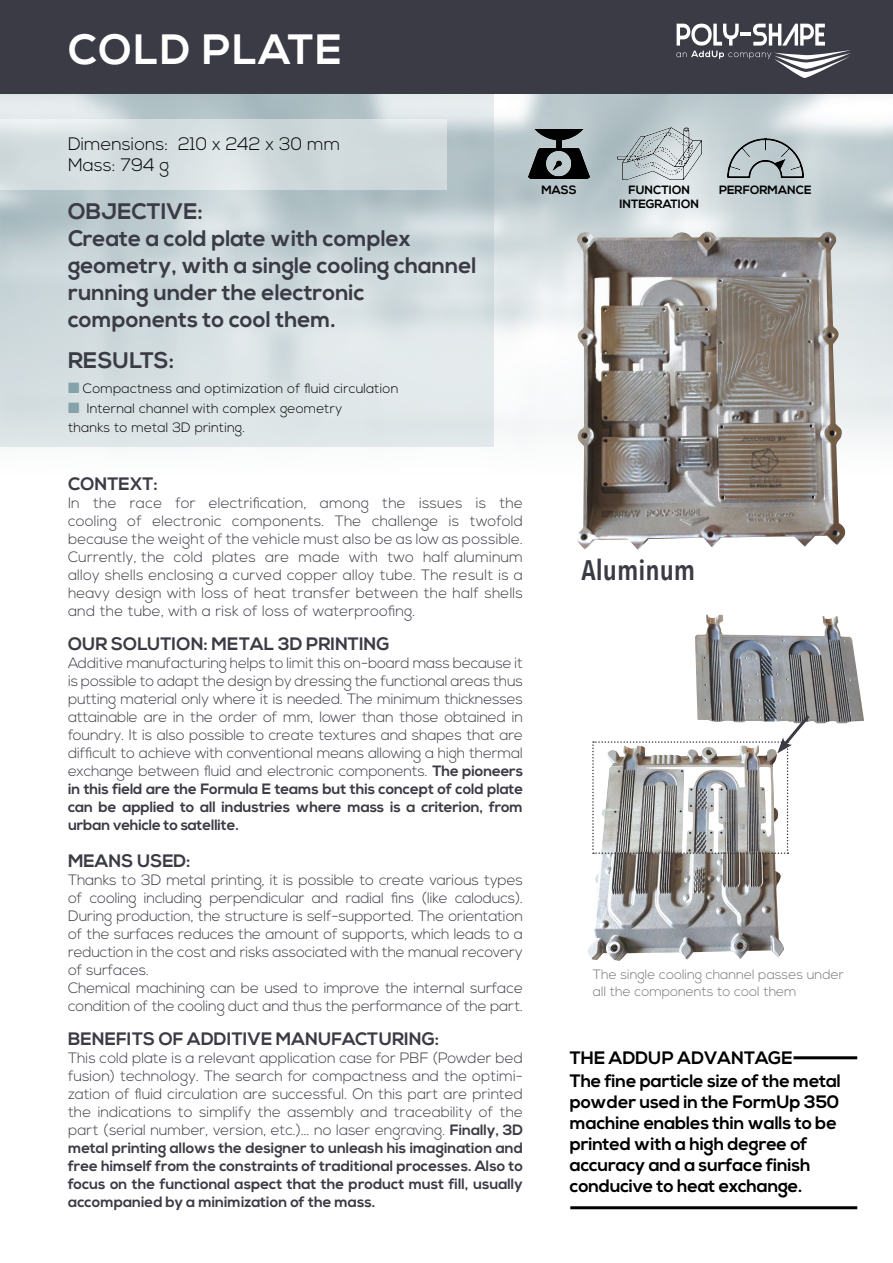
<style>
.page{position:relative;width:893px;height:1263px;background:#fff}
.page>*{position:absolute;margin:0;border:0;box-sizing:border-box;transform-origin:0 0}
.t1{font:700 42.3px "Nexa";letter-spacing:.04em;color:#fff}
.t2{font:600 28.2px "Avenir Next Condensed";color:#3b3b45}
.t3{font:700 22.5px/27px "Nexa";color:#3b3b45}
.t4{font:700 18px/21px "Nexa";letter-spacing:-.01em;color:#000}
.t5{font:700 18px "Nexa";color:#3b3b45}
.t6{font:300 18px/21.6px "Nexa";color:#000}
.t7{font:300 15px/18px "Nexa";letter-spacing:-.01em;color:#3b3b45;text-align:justify}
.t8{font:300 13.5px/19.5px "Nexa";letter-spacing:.01em;color:#000}
.t9{font:300 13.5px/16.2px "Nexa";color:#757474}
.t10{font:700 12px/14.4px "Nexa";color:#000;text-align:center}
.s1{color:#85a2ab}
.s2{font-weight:700}
</style>
<div class="page">
<img style="left:0;top:94px;width:893px;height:353px">
<svg style="left:0;top:94px;width:493px;height:352px;background:#cfdadd"></svg>
<svg style="left:0;top:119px;width:446px;height:70px;background:#d4dde0"></svg>
<img style="left:529px;top:130px;width:61px;height:48px">
<img style="left:618px;top:127px;width:83px;height:52px">
<img style="left:727px;top:138px;width:76px;height:39px">
<div style="left:0;top:0;width:893px;height:94px;background:#3b3b45"></div>
<svg style="left:676px;top:23px;width:175px;height:55px"></svg>
<img style="left:574px;top:230px;width:274px;height:320px">
<img style="left:695px;top:615px;width:169px;height:108px">
<img style="left:588px;top:854px;width:196px;height:107px">
<svg style="left:592px;top:712px;width:221px;height:142px"></svg>
<hr style="left:570px;top:1206px;width:287px;height:3px;background:#000">
<hr style="left:793px;top:1056px;width:64px;height:3px;background:#000">
<h1 class="t1" style="left:68px;top:25px;width:275px">COLD PLATE</h1>
<p class="t6" style="left:68px;top:133px;width:274px">Dimensions: 210 x 242 x 30 mm<br>Mass: 794 g</p>
<h3 class="t3" style="left:68px;top:199px;width:410px">OBJECTIVE:<br>Create a cold plate with complex geometry, with a single cooling channel running under the electronic components to cool them.</h3>
<h3 class="t3" style="left:68px;top:347px;width:108px">RESULTS:</h3>
<p class="t8" style="left:68px;top:379px;width:332px"><span class="s1">■</span> Compactness and optimization of fluid circulation</p>
<p class="t8" style="left:68px;top:399px;width:276px"><span class="s1">■</span> Internal channel with complex geometry thanks to metal 3D printing.</p>
<p class="t5" style="left:68px;top:473px;width:91px">CONTEXT:</p>
<p class="t7" style="left:68px;top:494px;width:456px">In the race for electrification, among the issues is the cooling of electronic components. The challenge is twofold because the weight of the vehicle must also be as low as possible.<br>Currently, the cold plates are made with two half aluminum alloy shells enclosing a curved copper alloy tube. The result is a heavy design with loss of heat transfer between the half shells and the tube, with a risk of loss of waterproofing.</p>
<p class="t5" style="left:68px;top:634px;width:323px">OUR SOLUTION: METAL 3D PRINTING</p>
<p class="t7" style="left:68px;top:655px;width:456px">Additive manufacturing helps to limit this on-board mass because it is possible to adapt the design by dressing the functional areas thus putting material only where it is needed. The minimum thicknesses attainable are in the order of mm, lower than those obtained in foundry. It is also possible to create textures and shapes that are difficult to achieve with conventional means allowing a high thermal exchange between fluid and electronic components. <span class="s2">The pioneers in this field are the Formula E teams but this concept of cold plate can be applied to all industries where mass is a criterion, from urban vehicle to satellite.</span></p>
<p class="t5" style="left:68px;top:850px;width:124px">MEANS USED:</p>
<p class="t7" style="left:68px;top:871px;width:456px;text-align:left">Thanks to 3D metal printing, it is possible to create various types of cooling including perpendicular and radial fins (like caloducs).<br>During production, the structure is self-supported. The orientation of the surfaces reduces the amount of supports, which leads to a reduction in the cost and risks associated with the manual recovery of surfaces.<br>Chemical machining can be used to improve the internal surface condition of the cooling duct and thus the performance of the part.</p>
<p class="t5" style="left:68px;top:1028px;width:373px">BENEFITS OF ADDITIVE MANUFACTURING:</p>
<p class="t7" style="left:68px;top:1050px;width:456px">This cold plate is a relevant application case for PBF (Powder bed fusion) technology. The search for compactness and the optimi&shy;zation of fluid circulation are successful. On this part are printed the indications to simplify the assembly and traceability of the part (serial number, version, etc.)... no laser engraving. <span class="s2">Finally, 3D metal printing allows the designer to unleash his imagination and free himself from the constraints of traditional processes. Also to focus on the functional aspect that the product must fill, usually accompanied by a minimization of the mass.</span></p>
<p class="t10" style="left:542px;top:183px;width:37px">MASS</p>
<p class="t10" style="left:619px;top:183px;width:81px">FUNCTION<br>INTEGRATION</p>
<p class="t10" style="left:719px;top:183px;width:94px">PERFORMANCE</p>
<h2 class="t2" style="left:581px;top:546px;width:115px">Aluminum</h2>
<p class="t9" style="left:593px;top:967px;width:253px">The single cooling channel passes under all the components to cool them</p>
<p class="t4" style="left:570px;top:1048px;width:224px">THE ADDUP ADVANTAGE</p>
<p class="t4" style="left:570px;top:1071px;width:273px">The fine particle size of the metal powder used in the FormUp 350 machine enables thin walls to be printed with a high degree of accuracy and a surface finish conducive to heat exchange.</p>
</div>
